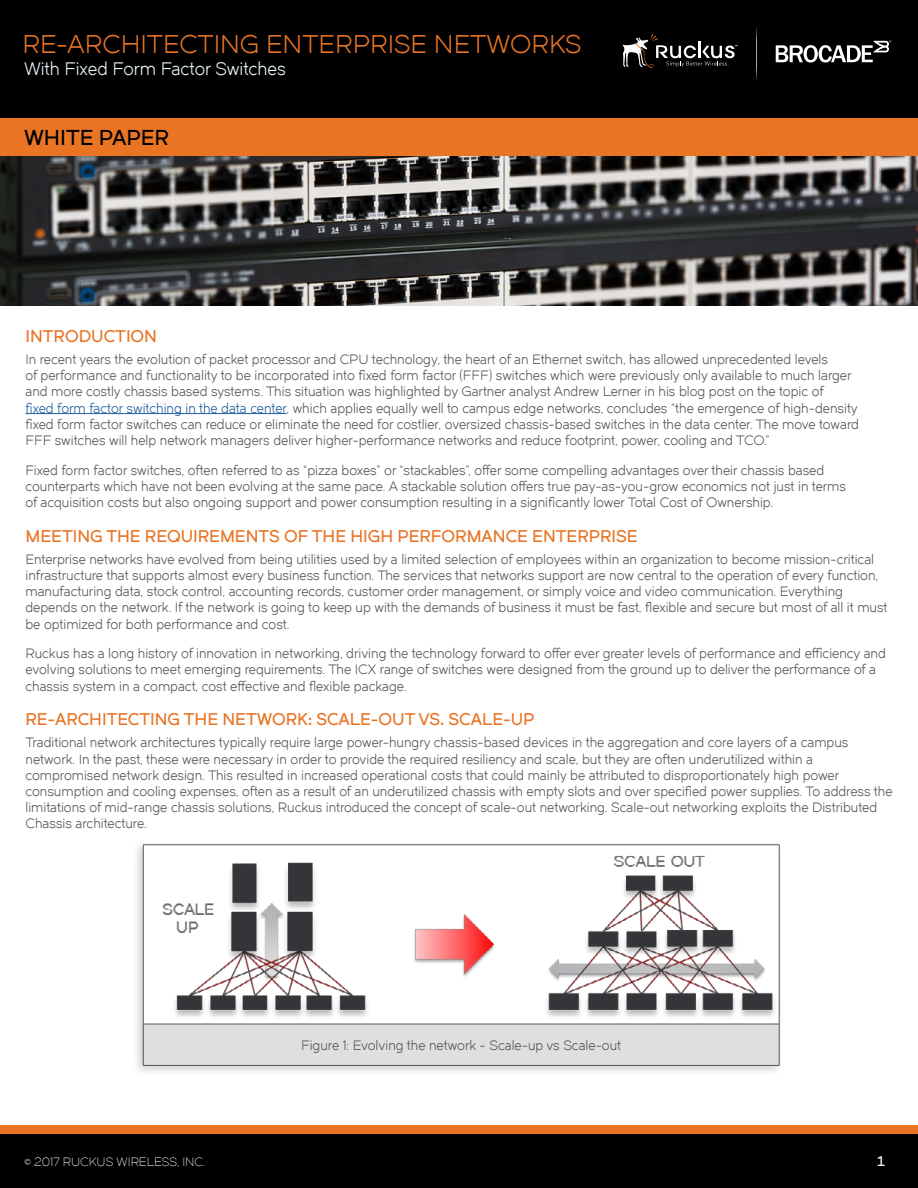
<style>
.page{position:relative;width:918px;height:1188px;background:#fff}
.page>*{position:absolute;margin:0;border:0;box-sizing:border-box;transform-origin:0 0}
.t1{font:25.5px "Dual 400";color:#e87424}
.t2{font:21px "Dual 600";color:#000}
.t3{font:18px "Dual 400";color:#eaf6fa}
.t4{font:16.5px "Dual 600";color:#e87424}
.t5{font:13.5px/16.2px "Dual 400";color:#55565a}
.t6{font:13.5px "Dual 600";color:#fff}
.t7{font:12px "Dual 300";color:#fff}
.s1{color:#215e9e}
</style>
<div class="page">
<div style="left:0;top:0;width:918px;height:126px;background:#000"></div>
<div style="left:0;top:118px;width:918px;height:39px;background:#e87424"></div>
<div style="left:0;top:1126px;width:918px;height:8px;background:#e87424"></div>
<div style="left:0;top:1134px;width:918px;height:54px;background:#000"></div>
<img style="left:0;top:157px;width:918px;height:149px">
<hr style="left:26px;top:413px;width:261px;height:1px;background:#215e9e">
<div style="left:131px;top:839px;width:653px;height:239px;background:#000;opacity:.2"></div>
<div style="left:143px;top:845px;width:636px;height:179px;background:#fff"></div>
<div style="left:143px;top:1024px;width:636px;height:41px;background:#e1dfde"></div>
<hr style="left:143px;top:845px;width:636px;height:1px;background:#55565a">
<hr style="left:143px;top:845px;width:1px;height:179px;background:#55565a">
<hr style="left:779px;top:845px;width:1px;height:179px;background:#55565a">
<hr style="left:143px;top:1024px;width:636px;height:1px;background:#55565a">
<hr style="left:143px;top:1024px;width:1px;height:41px;background:#55565a">
<hr style="left:779px;top:1024px;width:1px;height:41px;background:#55565a">
<hr style="left:143px;top:1065px;width:636px;height:1px;background:#55565a">
<img style="left:143px;top:848px;width:636px;height:173px">
<svg style="left:623px;top:34px;width:114px;height:34px"></svg>
<svg style="left:776px;top:40px;width:115px;height:23px"></svg>
<svg style="left:756px;top:27px;width:1px;height:55px"></svg>
<h1 class="t1" style="left:22px;top:29px;width:561px">RE-ARCHITECTING ENTERPRISE NETWORKS</h1>
<h3 class="t3" style="left:24px;top:58px;width:263px">With Fixed Form Factor Switches</h3>
<h2 class="t2" style="left:24px;top:124px;width:147px">WHITE PAPER</h2>
<p class="t4" style="left:26px;top:325px;width:133px">INTRODUCTION</p>
<p class="t5" style="left:26px;top:351px;width:835px">In recent years the evolution of packet processor and CPU technology, the heart of an Ethernet switch, has allowed unprecedented levels<br>of performance and functionality to be incorporated into fixed form factor (FFF) switches which were previously only available to much larger and more costly chassis based systems. This situation was highlighted by Gartner analyst Andrew Lerner in his blog post on the topic of<br><span class="s1">fixed form factor switching in the data center</span>, which applies equally well to campus edge networks, concludes “the emergence of high-density fixed form factor switches can reduce or eliminate the need for costlier, oversized chassis-based switches in the data center. The move toward FFF switches will help network managers deliver higher-performance networks and reduce footprint, power, cooling and TCO.”</p>
<p class="t5" style="left:26px;top:462px;width:822px">Fixed form factor switches, often referred to as “pizza boxes” or “stackables”, offer some compelling advantages over their chassis based counterparts which have not been evolving at the same pace. A stackable solution offers true pay-as-you-grow economics not just in terms of acquisition costs but also ongoing support and power consumption resulting in a significantly lower Total Cost of Ownership.</p>
<p class="t4" style="left:26px;top:525px;width:614px">MEETING THE REQUIREMENTS OF THE HIGH PERFORMANCE ENTERPRISE</p>
<p class="t5" style="left:26px;top:551px;width:864px">Enterprise networks have evolved from being utilities used by a limited selection of employees within an organization to become mission-critical infrastructure that supports almost every business function. The services that networks support are now central to the operation of every function, manufacturing data, stock control, accounting records, customer order management, or simply voice and video communication. Everything depends on the network. If the network is going to keep up with the demands of business it must be fast, flexible and secure but most of all it must be optimized for both performance and cost.</p>
<p class="t5" style="left:26px;top:645px;width:862px">Ruckus has a long history of innovation in networking, driving the technology forward to offer ever greater levels of performance and efficiency and evolving solutions to meet emerging requirements. The ICX range of switches were designed from the ground up to deliver the performance of a chassis system in a compact, cost effective and flexible package.</p>
<p class="t4" style="left:26px;top:709px;width:510px">RE-ARCHITECTING THE NETWORK: SCALE-OUT VS. SCALE-UP</p>
<p class="t5" style="left:26px;top:735px;width:869px">Traditional network architectures typically require large power-hungry chassis-based devices in the aggregation and core layers of a campus network. In the past, these were necessary in order to provide the required resiliency and scale, but they are often underutilized within a compromised network design. This resulted in increased operational costs that could mainly be attributed to disproportionately high power consumption and cooling expenses, often as a result of an underutilized chassis with empty slots and over specified power supplies. To address the limitations of mid-range chassis solutions, Ruckus introduced the concept of scale-out networking. Scale-out networking exploits the Distributed Chassis architecture.</p>
<p class="t5" style="left:301px;top:1037px;width:321px">Figure 1: Evolving the network - Scale-up vs Scale-out</p>
<p class="t7" style="left:24px;top:1154px;width:183px">© 2017 RUCKUS WIRELESS, INC.</p>
<p class="t6" style="left:877px;top:1153px;width:10px">1</p>
</div>
